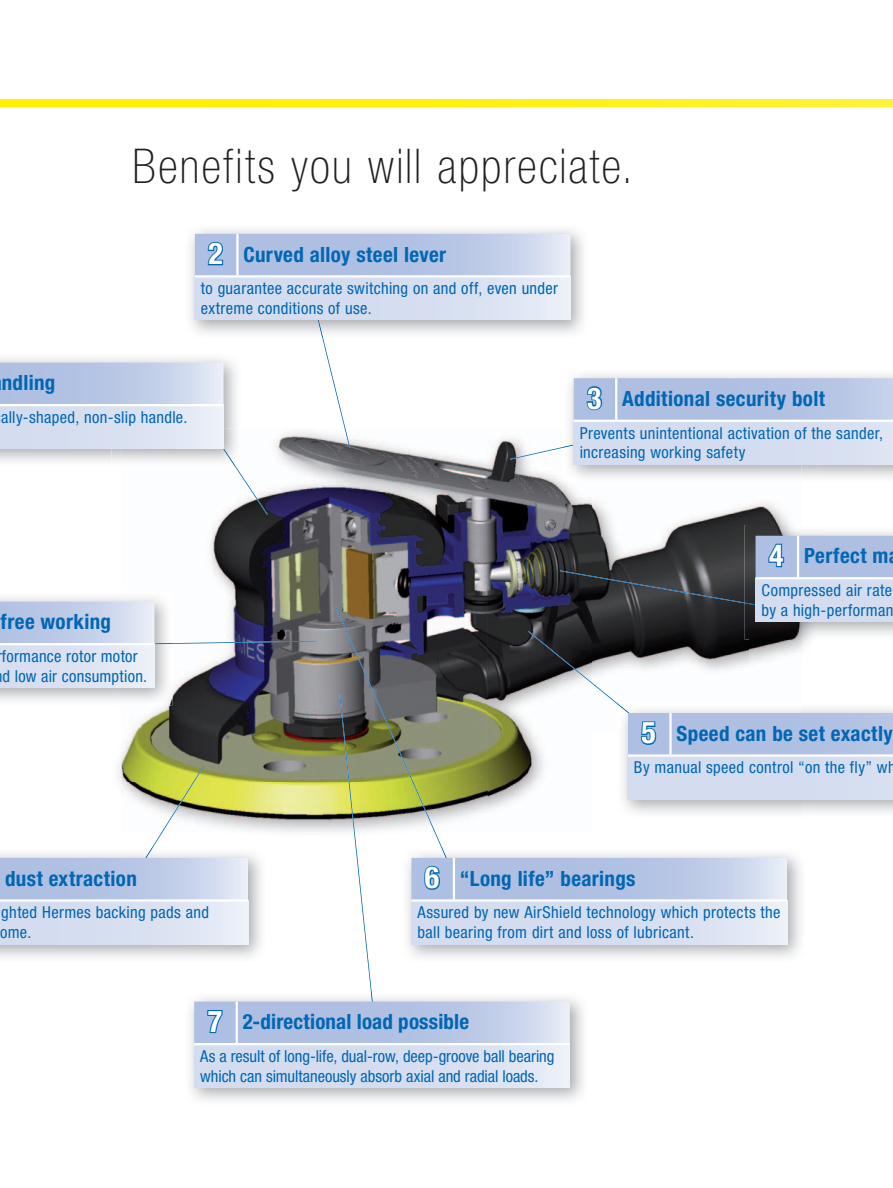
<style>
.page{position:relative;width:893px;height:1188px;background:#fff}
.page>*{position:absolute;margin:0;border:0;box-sizing:border-box;transform-origin:0 0}
.t1{font:100 condensed 48px "Helvetica Neue LT Pro";letter-spacing:.045em;color:#231f20}
.t2{font:700 condensed 21px "Helvetica Neue LT Pro";letter-spacing:.015em;color:#0166b3}
.t3{font:condensed 16.5px/19.8px "Helvetica Neue LT Pro";letter-spacing:.02em;color:#0166b3}
.t4{font:condensed 16.5px/19.8px "Helvetica Neue LT Pro";letter-spacing:-.005em;color:#0166b3}
.s1{font-size:30px;color:#fff}
</style>
<div class="page">
<svg style="left:0;top:100px;width:893px;height:6px;background:#fff113"></svg>
<img style="left:750px;top:502px;width:40px;height:23px">
<img style="left:212px;top:430px;width:380px;height:106px">
<img style="left:592px;top:501px;width:158px;height:35px">
<svg style="left:214px;top:435px;width:54px;height:80px"></svg>
<img style="left:111px;top:426px;width:128px;height:39px">
<img style="left:121px;top:429px;width:120px;height:37px">
<img style="left:214px;top:435px;width:22px;height:31px">
<svg style="left:0;top:363px;width:224px;height:41px;background:#becce7"></svg>
<div style="left:0;top:405px;width:224px;height:44px;background:linear-gradient(to right,#cfd9ee,#e7ecf6)"></div>
<hr style="left:0;top:404px;width:224px;height:2px;background:#fff">
<svg style="left:316px;top:338px;width:34px;height:110px"></svg>
<img style="left:190px;top:229px;width:394px;height:105px">
<img style="left:316px;top:320px;width:7px;height:18px">
<div style="left:195px;top:276px;width:375px;height:44px;background:linear-gradient(to right,#cfd9ed,#e1e7f4)"></div>
<hr style="left:195px;top:275px;width:42px;height:3px;background:#fff">
<hr style="left:237px;top:275px;width:333px;height:3px;background:#fff">
<svg style="left:195px;top:234px;width:375px;height:42px;background:#b7c6e5"></svg>
<div style="left:194px;top:1044px;width:376px;height:44px;background:linear-gradient(to right,#cfd9ed,#e1e8f5)"></div>
<hr style="left:194px;top:1043px;width:43px;height:2px;background:#fff">
<hr style="left:237px;top:1043px;width:333px;height:2px;background:#fff">
<img style="left:563px;top:460px;width:239px;height:22px">
<div style="left:574px;top:421px;width:319px;height:43px;background:#d4ddef"></div>
<svg style="left:510px;top:378px;width:383px;height:82px"></svg>
<img style="left:745px;top:525px;width:148px;height:11px">
<svg style="left:0;top:536px;width:893px;height:508px"></svg>
<p class="t1" style="left:132px;top:139px;width:502px">Benefits you will appreciate.</p>
<p class="t2" style="left:208px;top:242px;width:239px"><span class="s1">2</span> Curved alloy steel lever</p>
<p class="t3" style="left:201px;top:278px;width:359px">to guarantee accurate switching on and off, even under extreme conditions of use.</p>
<p class="t2" style="left:2px;top:370px;width:55px">ndling</p>
<p class="t3" style="left:1px;top:407px;width:188px">ally-shaped, non-slip handle.</p>
<p class="t2" style="left:587px;top:386px;width:239px"><span class="s1">3</span> Additional security bolt</p>
<p class="t3" style="left:580px;top:423px;width:305px">Prevents unintentional activation of the sander, increasing working safety</p>
<p class="t2" style="left:1px;top:609px;width:112px">free working</p>
<p class="t3" style="left:2px;top:646px;width:147px">formance rotor motor d low air consumption.</p>
<p class="t2" style="left:769px;top:543px;width:121px"><span class="s1">4</span> Perfect m</p>
<p class="t3" style="left:761px;top:580px;width:133px">Compressed air rate by a high-performan</p>
<p class="t2" style="left:641px;top:721px;width:253px"><span class="s1">5</span> Speed can be set exactly</p>
<p class="t3" style="left:634px;top:757px;width:263px">By manual speed control “on the fly” wh</p>
<p class="t2" style="left:5px;top:866px;width:133px">dust extraction</p>
<p class="t3" style="left:0;top:902px;width:210px">ghted Hermes backing pads and ome.</p>
<p class="t2" style="left:425px;top:866px;width:212px"><span class="s1">6</span> “Long life” bearings</p>
<p class="t3" style="left:417px;top:902px;width:365px">Assured by new AirShield technology which protects the ball bearing from dirt and loss of lubricant.</p>
<p class="t2" style="left:208px;top:1009px;width:263px"><span class="s1">7</span> 2-directional load possible</p>
<p class="t4" style="left:200px;top:1046px;width:356px">As a result of long-life, dual-row, deep-groove ball bearing which can simultaneously absorb axial and radial loads.</p>
</div>
